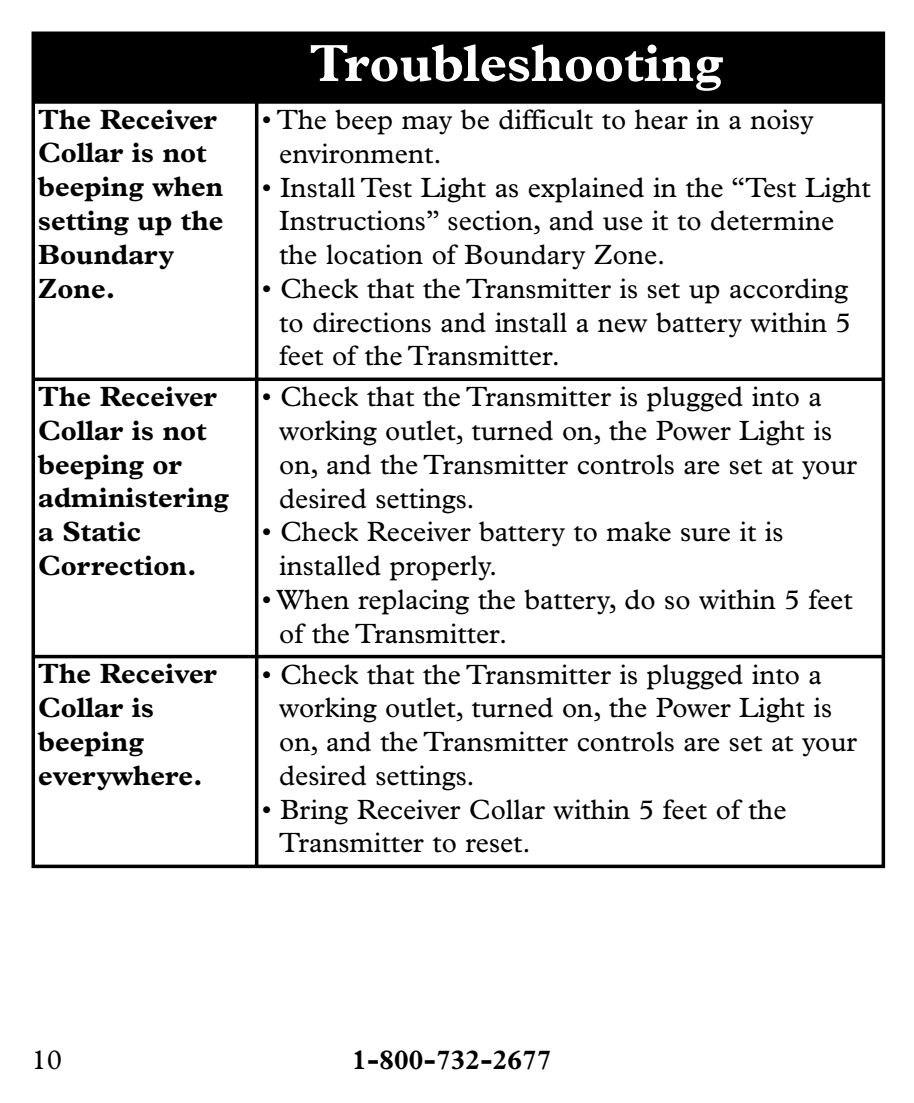
<style>
.page{position:relative;width:914px;height:1103px;background:#fff}
.page>*{position:absolute;margin:0;border:0;box-sizing:border-box;transform-origin:0 0}
.t1{font:700 52.5px "Plantin";color:#fff}
.t2{font:28px/33.6px "Plantin";color:#000}
.t3{font:700 28px/33.6px "Plantin";color:#000}
</style>
<div class="page">
<div style="left:33px;top:33px;width:850px;height:69px;background:#000"></div>
<hr style="left:32px;top:104px;width:3px;height:273px;background:#000">
<hr style="left:255px;top:104px;width:3px;height:273px;background:#000">
<svg style="left:881px;top:104px;width:4px;height:273px"></svg>
<svg style="left:32px;top:377px;width:225px;height:4px"></svg>
<hr style="left:32px;top:381px;width:3px;height:274px;background:#000">
<svg style="left:257px;top:377px;width:628px;height:4px;fill:#000"></svg>
<hr style="left:255px;top:381px;width:3px;height:274px;background:#000">
<svg style="left:881px;top:381px;width:4px;height:274px"></svg>
<hr style="left:32px;top:655px;width:225px;height:3px;background:#000">
<hr style="left:32px;top:658px;width:3px;height:206px;background:#000">
<hr style="left:257px;top:655px;width:628px;height:3px;background:#000">
<hr style="left:255px;top:658px;width:3px;height:206px;background:#000">
<svg style="left:881px;top:658px;width:4px;height:206px"></svg>
<svg style="left:32px;top:864px;width:853px;height:4px;fill:#000"></svg>
<hr style="left:32px;top:32px;width:225px;height:3px;background:#000">
<hr style="left:32px;top:35px;width:3px;height:65px;background:#000">
<hr style="left:257px;top:32px;width:628px;height:3px;background:#000">
<hr style="left:881px;top:35px;width:4px;height:65px;background:#000">
<svg style="left:32px;top:100px;width:853px;height:4px;fill:#000"></svg>
<h1 class="t1" style="left:309px;top:44px;width:415px">Troubleshooting</h1>
<p class="t3" style="left:38px;top:105px;width:187px">The Receiver<br>Collar is not beeping when setting up the<br>Boundary<br>Zone.</p>
<p class="t2" style="left:279px;top:105px;width:536px;text-indent:-18px">• The beep may be difficult to hear in a noisy environment.</p>
<p class="t2" style="left:279px;top:173px;width:593px;text-indent:-18px">• Install Test Light as explained in the “Test Light<br>Instructions” section, and use it to determine the location of Boundary Zone.</p>
<p class="t2" style="left:279px;top:274px;width:573px;text-align:justify;text-indent:-18px">• Check that the Transmitter is set up according to directions and install a new battery within 5 feet of the Transmitter.</p>
<p class="t3" style="left:38px;top:382px;width:192px">The Receiver<br>Collar is not beeping or administering a Static<br>Correction.</p>
<p class="t2" style="left:279px;top:382px;width:579px;text-indent:-18px">• Check that the Transmitter is plugged into a working outlet, turned on, the Power Light is on, and the Transmitter controls are set at your desired settings.</p>
<p class="t2" style="left:279px;top:517px;width:506px;text-indent:-18px">• Check Receiver battery to make sure it is installed properly.</p>
<p class="t2" style="left:279px;top:585px;width:575px;text-indent:-18px">• When replacing the battery, do so within 5 feet of the Transmitter.</p>
<p class="t3" style="left:38px;top:659px;width:180px">The Receiver<br>Collar is beeping everywhere.</p>
<p class="t2" style="left:279px;top:659px;width:579px;text-indent:-18px">• Check that the Transmitter is plugged into a working outlet, turned on, the Power Light is on, and the Transmitter controls are set at your desired settings.</p>
<p class="t2" style="left:279px;top:794px;width:508px;text-indent:-18px">• Bring Receiver Collar within 5 feet of the<br>Transmitter to reset.</p>
<p class="t2" style="left:32px;top:1045px;width:32px">10</p>
<p class="t3" style="left:352px;top:1045px;width:200px">1-800-732-2677</p>
</div>
